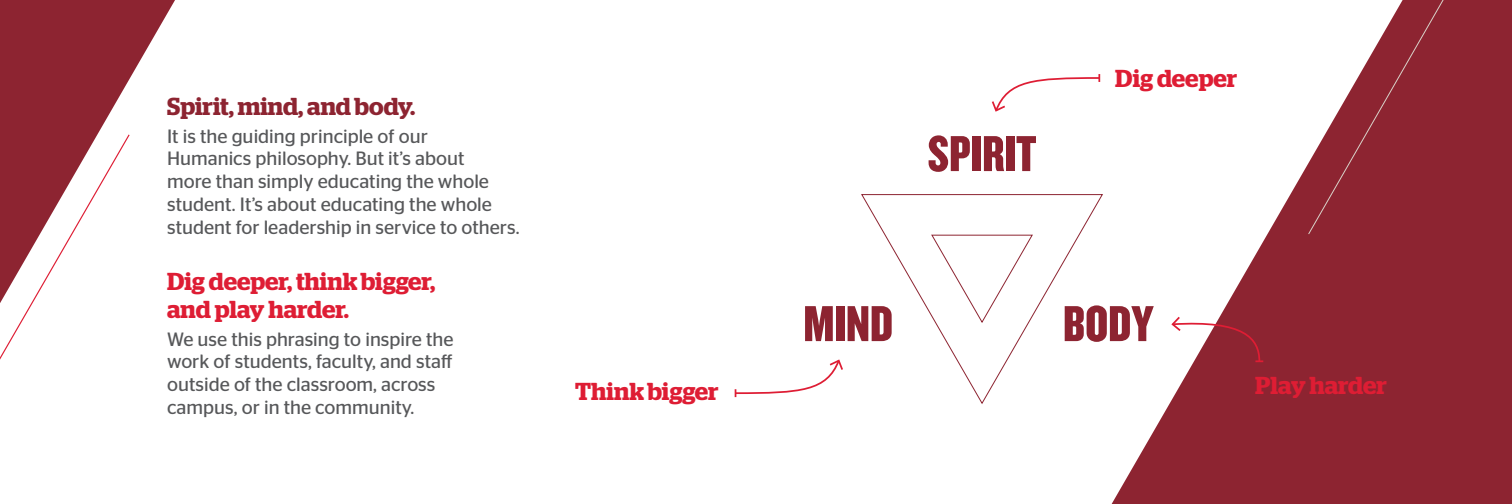
<style>
.page{position:relative;width:1512px;height:504px;background:#fff}
.page>*{position:absolute;margin:0;border:0;box-sizing:border-box;transform-origin:0 0}
.t1{font:52.5px "Knockout 69 Full Liteweight";color:#8d2431}
.t2{font:600 24.5px/28px "Stag";color:#de1d34}
.t3{font:600 24.5px "Stag";color:#8d2431}
.t4{font:19.25px/22.8px "Stag Sans";color:#57585a}
</style>
<div class="page">
<svg style="left:1112px;top:166px;width:400px;height:338px;fill:#8d2431"></svg>
<svg style="left:0;top:0;width:175px;height:133px;fill:#8d2431"></svg>
<svg style="left:0;top:133px;width:130px;height:227px"></svg>
<svg style="left:1307px;top:0;width:205px;height:235px"></svg>
<svg style="left:861px;top:194px;width:242px;height:210px"></svg>
<svg style="left:992px;top:74px;width:109px;height:38px"></svg>
<svg style="left:1170px;top:315px;width:93px;height:48px"></svg>
<svg style="left:734px;top:359px;width:109px;height:38px"></svg>
<p class="t3" style="left:167px;top:92px;width:250px">Spirit, mind, and body.</p>
<p class="t4" style="left:167px;top:125px;width:354px">It is the guiding principle of our<br>Humanics philosophy. But it’s about<br>more than simply educating the whole student. It’s about educating the whole student for leadership in service to others.</p>
<p class="t2" style="left:167px;top:267px;width:270px">Dig deeper, think bigger, and play harder.</p>
<p class="t4" style="left:167px;top:328px;width:288px">We use this phrasing to inspire the work of students, faculty, and staff outside of the classroom, across campus, or in the community.</p>
<p class="t1" style="left:928px;top:121px;width:110px">SPIRIT</p>
<p class="t2" style="left:1115px;top:64px;width:123px">Dig deeper</p>
<p class="t1" style="left:803px;top:291px;width:91px">MIND</p>
<p class="t1" style="left:1063px;top:291px;width:92px">BODY</p>
<p class="t2" style="left:575px;top:377px;width:145px">Think bigger</p>
<p class="t2" style="left:1255px;top:372px;width:133px">Play harder</p>
</div>
